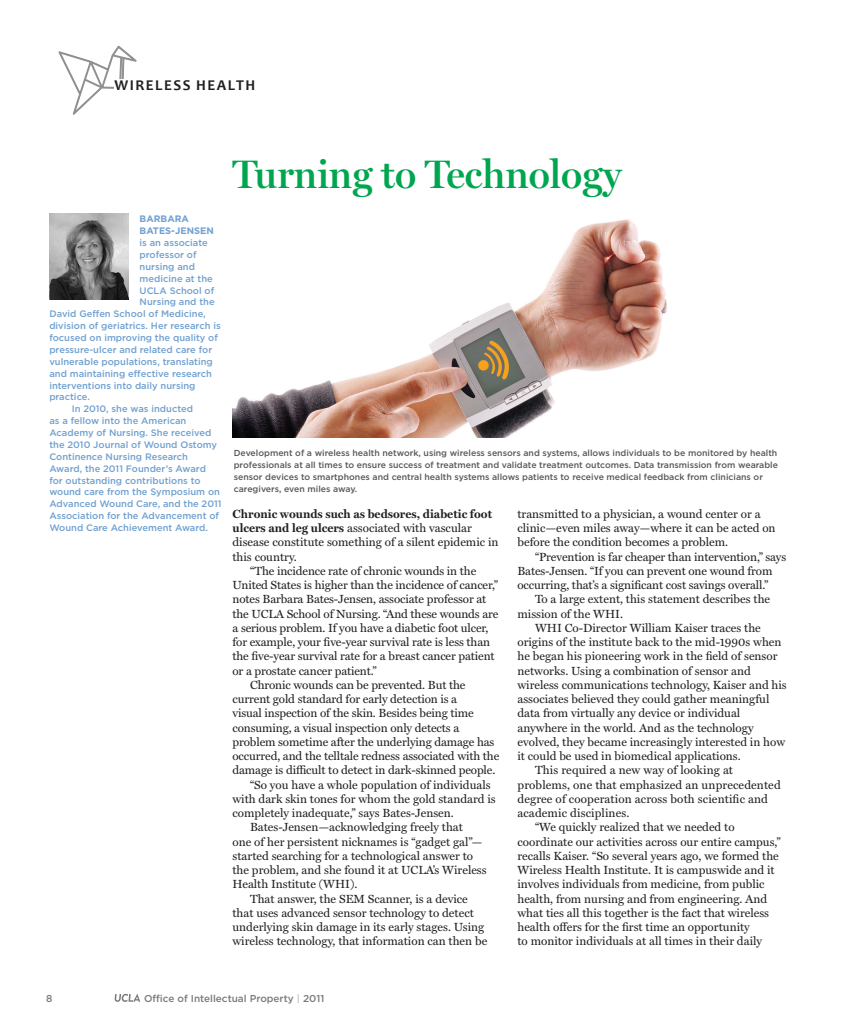
<style>
.page{position:relative;width:855px;height:1035px;background:#fff}
.page>*{position:absolute;margin:0;border:0;box-sizing:border-box;transform-origin:0 0}
.Headline{font:600 40px "Miller Display";color:#00a54f}
.Slug{font:700 15px "Candara";letter-spacing:.1em;color:#231f20}
.Body_NO_INDENT{font:11.88px/14.2px "Miller Text";color:#231f20}
.t1{font:500 10px "Gotham";color:#231f20}
.Profile_Caption{font:500 9.38px/11.9px "Gotham";color:#70a0d0}
.Profile_Caption-2{font:700 9.38px "Gotham";color:#70a0d0}
.Photo_caption{font:500 8.75px/11.9px "Gotham";color:#57585a}
.s1{font-weight:700}
.s2{color:#939598}
</style>
<div class="page">
<svg style="left:115px;top:994px;width:25px;height:8px"></svg>
<img style="left:232px;top:219px;width:436px;height:219px">
<img style="left:49px;top:214px;width:79px;height:85px">
<svg style="left:59px;top:46px;width:78px;height:69px"></svg>
<div style="left:114px;top:79px;width:225px;height:11px;background:#fff"></div>
<p class="Slug" style="left:115px;top:76px;width:142px">WIRELESS HEALTH</p>
<p class="Profile_Caption-2" style="left:140px;top:214px;width:51px">BARBARA</p>
<p class="Profile_Caption-2" style="left:140px;top:225px;width:76px">BATES-JENSEN</p>
<p class="Profile_Caption" style="left:140px;top:237px;width:70px">is an associate</p>
<p class="Profile_Caption" style="left:140px;top:248px;width:59px">professor of</p>
<p class="Profile_Caption" style="left:140px;top:260px;width:57px">nursing and</p>
<p class="Profile_Caption" style="left:140px;top:272px;width:75px">medicine at the</p>
<p class="Profile_Caption" style="left:140px;top:284px;width:76px">UCLA School of</p>
<p class="Profile_Caption" style="left:140px;top:296px;width:77px">Nursing and the</p>
<p class="Profile_Caption" style="left:49px;top:308px;width:158px">David Geffen School of Medicine,</p>
<p class="Profile_Caption" style="left:49px;top:320px;width:173px">division of geriatrics. Her research is</p>
<p class="Profile_Caption" style="left:49px;top:332px;width:170px">focused on improving the quality of</p>
<p class="Profile_Caption" style="left:49px;top:343px;width:164px">pressure-ulcer and related care for</p>
<p class="Profile_Caption" style="left:49px;top:355px;width:165px">vulnerable populations, translating</p>
<p class="Profile_Caption" style="left:49px;top:367px;width:164px">and maintaining effective research</p>
<p class="Profile_Caption" style="left:49px;top:379px;width:148px">interventions into daily nursing</p>
<p class="Profile_Caption" style="left:49px;top:391px;width:42px">practice.</p>
<p class="Profile_Caption" style="left:49px;top:403px;width:174px;text-indent:22px">In 2010, she was inducted<br>as a fellow into the American<br>Academy of Nursing. She received the 2010 Journal of Wound Ostomy<br>Continence Nursing Research<br>Award, the 2011 Founder’s Award for outstanding contributions to wound care from the Symposium on<br>Advanced Wound Care, and the 2011<br>Association for the Advancement of<br>Wound Care Achievement Award.</p>
<p class="Headline" style="left:232px;top:150px;width:390px">Turning to Technology</p>
<p class="Photo_caption" style="left:234px;top:447px;width:546px">Development of a wireless health network, using wireless sensors and systems, allows individuals to be monitored by health professionals at all times to ensure success of treatment and validate treatment outcomes. Data transmission from wearable sensor devices to smartphones and central health systems allows patients to receive medical feedback from clinicians or caregivers, even miles away.</p>
<p class="Body_NO_INDENT" style="left:232px;top:507px;width:268px"><span class="s1">Chronic wounds such as bedsores, diabetic foot ulcers and leg ulcers</span> associated with vascular disease constitute something of a silent epidemic in this country.</p>
<p class="Body_NO_INDENT" style="left:232px;top:564px;width:267px;text-indent:18px">“The incidence rate of chronic wounds in the United States is higher than the incidence of cancer,” notes Barbara Bates-Jensen, associate professor at the UCLA School of Nursing. “And these wounds are a serious problem. If you have a diabetic foot ulcer, for example, your five-year survival rate is less than the five-year survival rate for a breast cancer patient or a prostate cancer patient.”</p>
<p class="Body_NO_INDENT" style="left:232px;top:678px;width:268px;text-indent:18px">Chronic wounds can be prevented. But the current gold standard for early detection is a<br>visual inspection of the skin. Besides being time consuming, a visual inspection only detects a problem sometime after the underlying damage has occurred, and the telltale redness associated with the damage is difficult to detect in dark-skinned people.</p>
<p class="Body_NO_INDENT" style="left:232px;top:777px;width:265px;text-indent:18px">“So you have a whole population of individuals with dark skin tones for whom the gold standard is completely inadequate,” says Bates-Jensen.</p>
<p class="Body_NO_INDENT" style="left:232px;top:820px;width:256px;text-indent:18px">Bates-Jensen—acknowledging freely that<br>one of her persistent nicknames is “gadget gal”— started searching for a technological answer to the problem, and she found it at UCLA’s Wireless Health Institute (WHI).</p>
<p class="Body_NO_INDENT" style="left:232px;top:891px;width:256px;text-indent:18px">That answer, the SEM Scanner, is a device that uses advanced sensor technology to detect underlying skin damage in its early stages. Using wireless technology, that information can then be</p>
<p class="Body_NO_INDENT" style="left:518px;top:507px;width:260px">transmitted to a physician, a wound center or a clinic—even miles away—where it can be acted on before the condition becomes a problem.</p>
<p class="Body_NO_INDENT" style="left:518px;top:549px;width:270px;text-indent:18px">“Prevention is far cheaper than intervention,” says<br>Bates-Jensen. “If you can prevent one wound from occurring, that’s a significant cost savings overall.”</p>
<p class="Body_NO_INDENT" style="left:518px;top:592px;width:254px;text-indent:18px">To a large extent, this statement describes the mission of the WHI.</p>
<p class="Body_NO_INDENT" style="left:518px;top:621px;width:271px;text-indent:18px">WHI Co-Director William Kaiser traces the origins of the institute back to the mid-1990s when he began his pioneering work in the field of sensor networks. Using a combination of sensor and wireless communications technology, Kaiser and his associates believed they could gather meaningful data from virtually any device or individual anywhere in the world. And as the technology evolved, they became increasingly interested in how it could be used in biomedical applications.</p>
<p class="Body_NO_INDENT" style="left:518px;top:763px;width:265px;text-indent:18px">This required a new way of looking at problems, one that emphasized an unprecedented degree of cooperation across both scientific and academic disciplines.</p>
<p class="Body_NO_INDENT" style="left:518px;top:820px;width:265px;text-indent:18px">“We quickly realized that we needed to coordinate our activities across our entire campus,” recalls Kaiser. “So several years ago, we formed the Wireless Health Institute. It is campuswide and it involves individuals from medicine, from public health, from nursing and from engineering. And what ties all this together is the fact that wireless health offers for the first time an opportunity<br>to monitor individuals at all times in their daily</p>
<p class="t1" style="left:46px;top:992px;width:8px">8</p>
<p class="t1" style="left:144px;top:993px;width:182px">Office of Intellectual Property <span class="s2">|</span> 2011</p>
</div>
